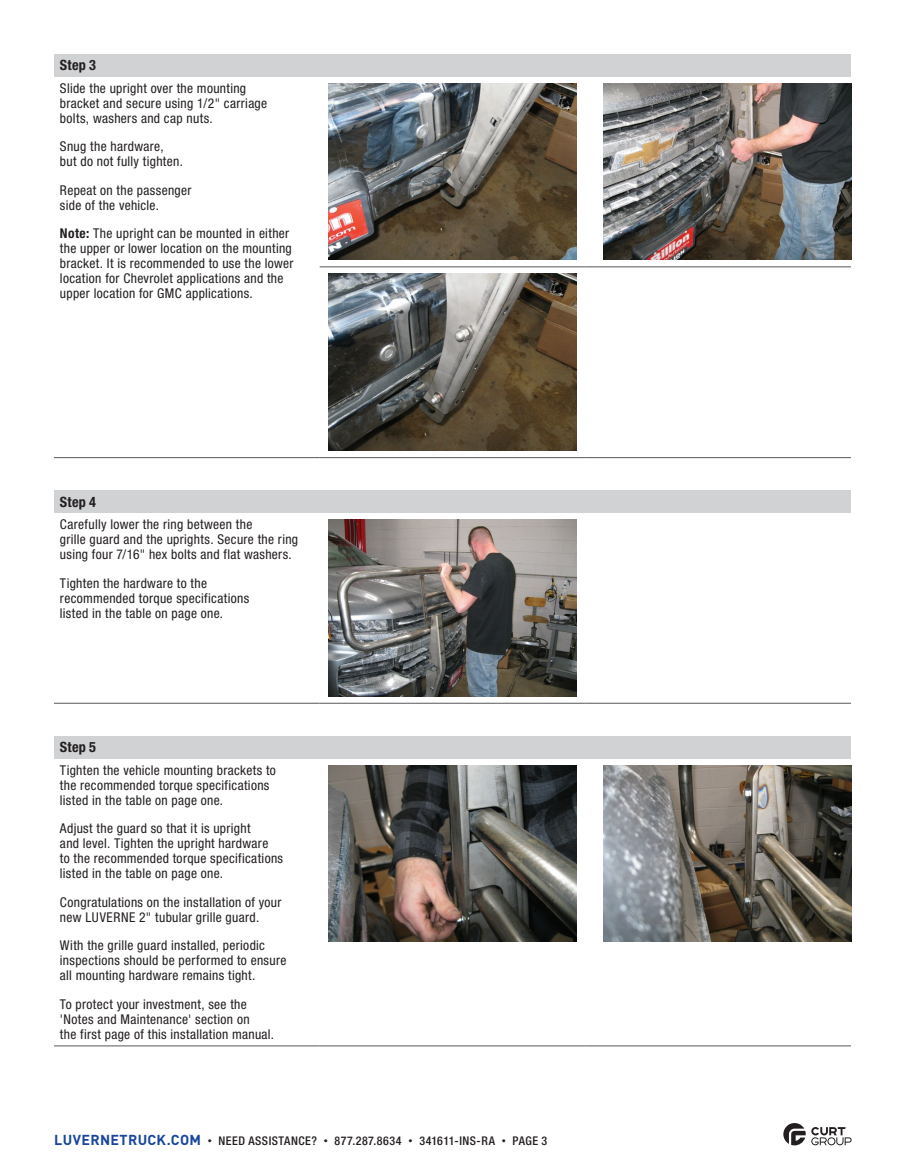
<style>
.page{position:relative;width:905px;height:1175px;background:#fff}
.page>*{position:absolute;margin:0;border:0;box-sizing:border-box;transform-origin:0 0}
.t1{font:700 condensed 14.25px "Helvetica Neue LT Std";letter-spacing:.015em;color:#231f20}
.t2{font:condensed 13.5px/15px "Helvetica Neue LT Std";letter-spacing:.025em;color:#231f20}
.t3{font:500 condensed 12px "Helvetica Neue LT Std";letter-spacing:.04em;color:#231f20}
.s1{font-weight:700}
.s2{font-family:"DINOT";font-weight:700;font-stretch:normal;font-size:14.25px;color:#18469d}
.s3{font-family:"DINOT";font-weight:400;font-stretch:normal;font-size:9px}
</style>
<div class="page">
<svg style="left:783px;top:1123px;width:68px;height:22px"></svg>
<div style="left:54px;top:736px;width:796px;height:22px;background:#d1d2d4"></div>
<hr style="left:54px;top:1045px;width:266px;height:1px;background:#57585a">
<hr style="left:320px;top:1045px;width:265px;height:1px;background:#57585a">
<hr style="left:585px;top:1045px;width:265px;height:1px;background:#57585a">
<img style="left:329px;top:765px;width:247px;height:176px">
<img style="left:603px;top:765px;width:248px;height:176px">
<div style="left:54px;top:490px;width:796px;height:22px;background:#d1d2d4"></div>
<hr style="left:54px;top:703px;width:266px;height:1px;background:#57585a">
<hr style="left:320px;top:703px;width:265px;height:1px;background:#57585a">
<hr style="left:585px;top:703px;width:265px;height:1px;background:#57585a">
<img style="left:329px;top:519px;width:247px;height:177px">
<div style="left:54px;top:54px;width:796px;height:22px;background:#d1d2d4"></div>
<hr style="left:320px;top:266px;width:265px;height:1px;background:#57585a">
<hr style="left:585px;top:266px;width:265px;height:1px;background:#57585a">
<hr style="left:320px;top:457px;width:265px;height:1px;background:#57585a">
<hr style="left:585px;top:457px;width:265px;height:1px;background:#57585a">
<hr style="left:54px;top:457px;width:266px;height:1px;background:#57585a">
<img style="left:329px;top:83px;width:247px;height:177px">
<img style="left:603px;top:83px;width:248px;height:177px">
<img style="left:329px;top:274px;width:247px;height:176px">
<p class="t1" style="left:60px;top:56px;width:38px">Step 3</p>
<p class="t2" style="left:60px;top:80px;width:209px">Slide the upright over the mounting bracket and secure using 1/2" carriage bolts, washers and cap nuts.</p>
<p class="t2" style="left:60px;top:139px;width:124px">Snug the hardware, but do not fully tighten.</p>
<p class="t2" style="left:60px;top:182px;width:133px">Repeat on the passenger side of the vehicle.</p>
<p class="t2" style="left:60px;top:226px;width:235px"><span class="s1">Note:</span> The upright can be mounted in either the upper or lower location on the mounting bracket. It is recommended to use the lower location for Chevrolet applications and the upper location for GMC applications.</p>
<p class="t1" style="left:60px;top:493px;width:38px">Step 4</p>
<p class="t2" style="left:60px;top:517px;width:240px">Carefully lower the ring between the<br>grille guard and the uprights. Secure the ring using four 7/16" hex bolts and flat washers.</p>
<p class="t2" style="left:60px;top:575px;width:191px">Tighten the hardware to the recommended torque specifications listed in the table on page one.</p>
<p class="t1" style="left:60px;top:738px;width:38px">Step 5</p>
<p class="t2" style="left:60px;top:762px;width:217px">Tighten the vehicle mounting brackets to the recommended torque specifications listed in the table on page one.</p>
<p class="t2" style="left:60px;top:821px;width:224px">Adjust the guard so that it is upright<br>and level. Tighten the upright hardware<br>to the recommended torque specifications listed in the table on page one.</p>
<p class="t2" style="left:60px;top:894px;width:223px">Congratulations on the installation of your new LUVERNE 2" tubular grille guard.</p>
<p class="t2" style="left:60px;top:938px;width:228px">With the grille guard installed, periodic inspections should be performed to ensure all mounting hardware remains tight.</p>
<p class="t2" style="left:60px;top:996px;width:216px">To protect your investment, see the 'Notes and Maintenance' section on<br>the first page of this installation manual.</p>
<p class="t3" style="left:54px;top:1133px;width:494px"><span class="s2">LUVERNETRUCK.COM</span> <span class="s3">•</span> NEED ASSISTANCE? <span class="s3">•</span> 877.287.8634 <span class="s3">•</span> 341611-INS-RA <span class="s3">•</span> PAGE 3</p>
</div>
